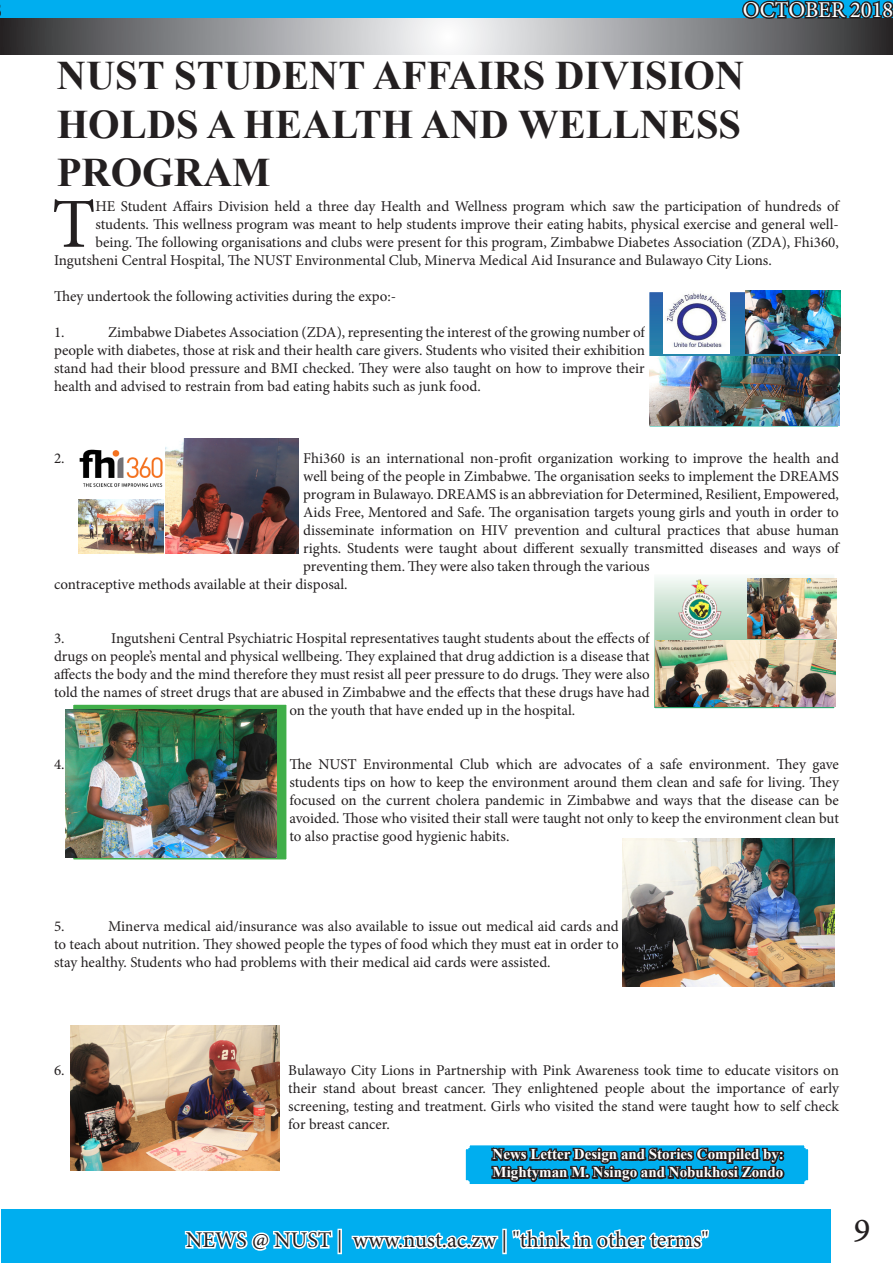
<style>
.page{position:relative;width:893px;height:1263px;background:#fff}
.page>*{position:absolute;margin:0;border:0;box-sizing:border-box;transform-origin:0 0}
.t1{font:70.35px "Minion Pro";color:#231f20}
.t2{font:700 40.5px/48.6px "Times New Roman";color:#231f20;text-align:justify}
.t3{font:36px "Minion Pro";color:#231f20}
.t4{font:22.5px "Minion Pro";color:#231f20}
.t5{font:22.5px "Minion Pro";color:#fff}
.t6{font:15px/18px "Minion Pro";color:#231f20;text-align:justify}
.t7{font:700 15px/18px "Times New Roman";color:#fff}
</style>
<div class="page">
<svg style="left:1px;top:19px;width:892px;height:35px;background:#949597"></svg>
<hr style="left:0;top:19px;width:1px;height:35px;background:#252122">
<div style="left:0;top:1px;width:893px;height:17px;background:#00aeef"></div>
<svg style="left:741px;top:0;width:152px;height:21px"></svg>
<svg style="left:0;top:0;width:2px;height:20px"></svg>
<div style="left:2px;top:1210px;width:891px;height:53px;background:#00aeef"></div>
<svg style="left:183px;top:1209px;width:151px;height:42px"></svg>
<div style="left:337px;top:1229px;width:5px;height:25px;border:3px solid #fff"></div>
<svg style="left:351px;top:1232px;width:148px;height:17px"></svg>
<div style="left:502px;top:1229px;width:5px;height:25px;border:3px solid #fff"></div>
<svg style="left:512px;top:1229px;width:198px;height:20px"></svg>
<div style="left:831px;top:1210px;width:62px;height:53px;background:#fff"></div>
<svg style="left:650px;top:293px;width:188px;height:64px;background:#2d78a8"></svg>
<div style="left:645px;top:288px;width:198px;height:143px;border:4px solid #fff"></div>
<img style="left:663px;top:291px;width:67px;height:63px">
<img style="left:746px;top:291px;width:94px;height:63px">
<img style="left:649px;top:357px;width:190px;height:69px">
<img style="left:166px;top:438px;width:132px;height:116px">
<img style="left:79px;top:449px;width:84px;height:38px">
<img style="left:78px;top:500px;width:86px;height:54px">
<svg style="left:655px;top:577px;width:179px;height:131px;background:#bed7c4"></svg>
<div style="left:650px;top:570px;width:189px;height:143px;border:4px solid #fff"></div>
<img style="left:678px;top:578px;width:44px;height:60px">
<img style="left:747px;top:578px;width:90px;height:60px">
<img style="left:655px;top:641px;width:181px;height:65px">
<div style="left:70px;top:702px;width:219px;height:160px;background:#40ae49;border:3px solid #fff"></div>
<img style="left:65px;top:709px;width:212px;height:148px">
<img style="left:622px;top:838px;width:213px;height:148px">
<img style="left:71px;top:1025px;width:208px;height:146px">
<svg style="left:465px;top:1145px;width:344px;height:39px;background:#146e91"></svg>
<p class="t5" style="left:743px;top:-5px;width:152px">OCTOBER 2018</p>
<p class="t2" style="left:57px;top:50px;width:689px">NUST STUDENT AFFAIRS DIVISION HOLDS A HEALTH AND WELLNESS PROGRAM</p>
<p class="t1" style="left:52px;top:177px;width:45px">T</p>
<p class="t6" style="left:95px;top:197px;width:745px">HE Student Affairs Division held a three day Health and Wellness program which saw the participation of hundreds of</p>
<p class="t6" style="left:95px;top:215px;width:745px">students. This wellness program was meant to help students improve their eating habits, physical exercise and general well-</p>
<p class="t6" style="left:95px;top:233px;width:745px">being. The following organisations and clubs were present for this program, Zimbabwe Diabetes Association (ZDA), Fhi360,</p>
<p class="t6" style="left:54px;top:251px;width:719px">Ingutsheni Central Hospital, The NUST Environmental Club, Minerva Medical Aid Insurance and Bulawayo City Lions.</p>
<p class="t6" style="left:54px;top:287px;width:344px">They undertook the following activities during the expo:-</p>
<p class="t6" style="left:54px;top:323px;width:12px">1.</p>
<p class="t6" style="left:54px;top:323px;width:592px;text-indent:54px">Zimbabwe Diabetes Association (ZDA), representing the interest of the growing number of people with diabetes, those at risk and their health care givers. Students who visited their exhibition stand had their blood pressure and BMI checked. They were also taught on how to improve their health and advised to restrain from bad eating habits such as junk food.</p>
<p class="t6" style="left:54px;top:449px;width:12px">2.</p>
<p class="t6" style="left:303px;top:449px;width:537px">Fhi360 is an international non-profit organization working to improve the health and</p>
<p class="t6" style="left:303px;top:467px;width:537px">well being of the people in Zimbabwe. The organisation seeks to implement the DREAMS</p>
<p class="t6" style="left:303px;top:485px;width:537px">program in Bulawayo. DREAMS is an abbreviation for Determined, Resilient, Empowered,</p>
<p class="t6" style="left:303px;top:503px;width:537px">Aids Free, Mentored and Safe. The organisation targets young girls and youth in order to</p>
<p class="t6" style="left:303px;top:521px;width:537px">disseminate information on HIV prevention and cultural practices that abuse human</p>
<p class="t6" style="left:303px;top:539px;width:537px">rights. Students were taught about different sexually transmitted diseases and ways of</p>
<p class="t6" style="left:303px;top:557px;width:348px">preventing them. They were also taken through the various</p>
<p class="t6" style="left:54px;top:575px;width:295px">contraceptive methods available at their disposal.</p>
<p class="t6" style="left:54px;top:629px;width:12px">3.</p>
<p class="t6" style="left:111px;top:629px;width:540px">Ingutsheni Central Psychiatric Hospital representatives taught students about the effects of</p>
<p class="t6" style="left:54px;top:647px;width:597px">drugs on people’s mental and physical wellbeing. They explained that drug addiction is a disease that</p>
<p class="t6" style="left:54px;top:665px;width:597px">affects the body and the mind therefore they must resist all peer pressure to do drugs. They were also</p>
<p class="t6" style="left:54px;top:683px;width:597px">told the names of street drugs that are abused in Zimbabwe and the effects that these drugs have had</p>
<p class="t6" style="left:289px;top:701px;width:287px">on the youth that have ended up in the hospital.</p>
<p class="t6" style="left:54px;top:755px;width:12px">4.</p>
<p class="t6" style="left:289px;top:755px;width:551px">The NUST Environmental Club which are advocates of a safe environment. They gave students tips on how to keep the environment around them clean and safe for living. They focused on the current cholera pandemic in Zimbabwe and ways that the disease can be avoided. Those who visited their stall were taught not only to keep the environment clean but to also practise good hygienic habits.</p>
<p class="t6" style="left:54px;top:917px;width:566px;text-indent:54px">Minerva medical aid/insurance was also available to issue out medical aid cards and to teach about nutrition. They showed people the types of food which they must eat in order to stay healthy. Students who had problems with their medical aid cards were assisted.</p>
<p class="t6" style="left:54px;top:917px;width:12px">5.</p>
<p class="t6" style="left:54px;top:1061px;width:12px">6.</p>
<p class="t6" style="left:288px;top:1061px;width:552px">Bulawayo City Lions in Partnership with Pink Awareness took time to educate visitors on their stand about breast cancer. They enlightened people about the importance of early screening, testing and treatment. Girls who visited the stand were taught how to self check for breast cancer.</p>
<p class="t7" style="left:493px;top:1145px;width:293px">News Letter Design and Stories Compiled by:<br>Mightyman M. Nsingo and Nobukhosi Zondo</p>
<p class="t4" style="left:186px;top:1225px;width:524px">NEWS @ NUST | www.nust.ac.zw | "think in other terms"</p>
<p class="t3" style="left:853px;top:1200px;width:19px">9</p>
</div>
